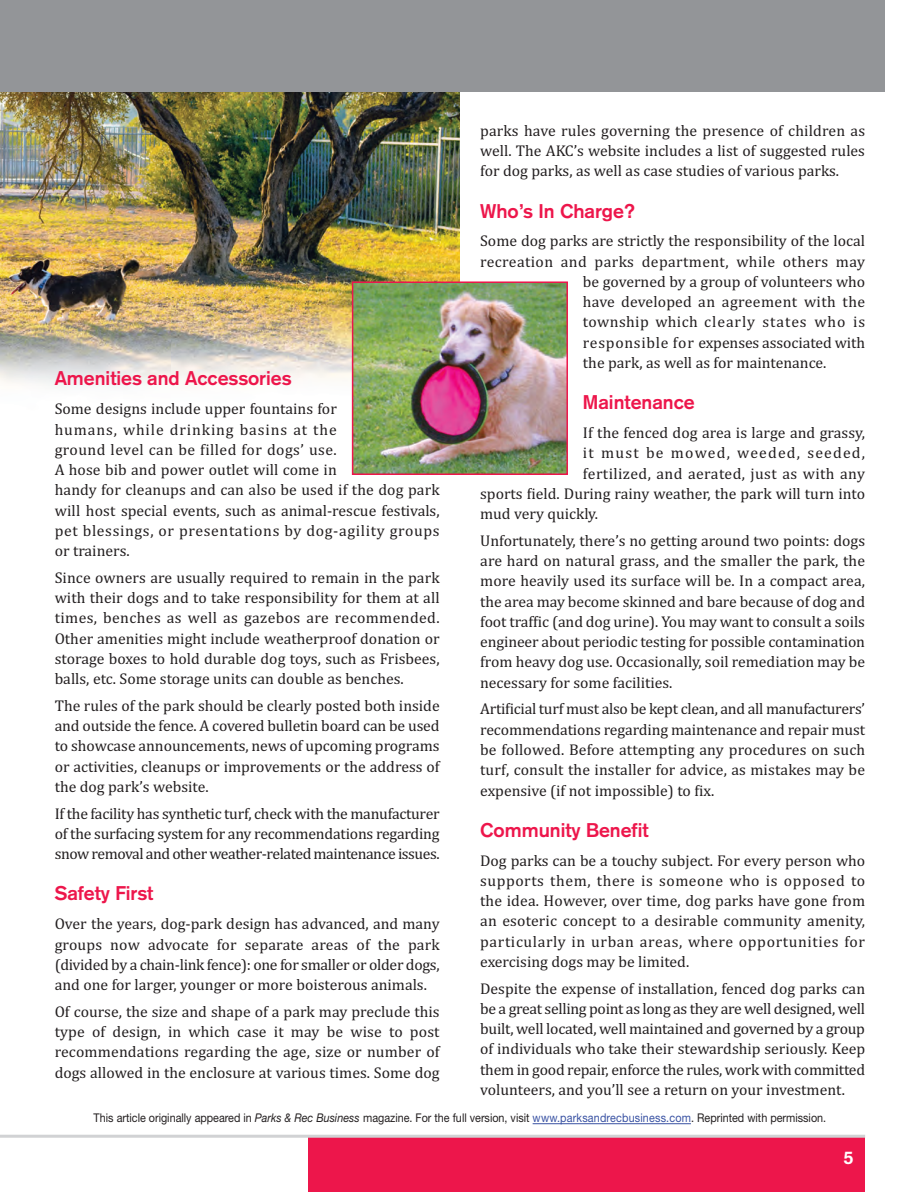
<style>
.page{position:relative;width:922px;height:1192px;background:#fff}
.page>*{position:absolute;margin:0;border:0;box-sizing:border-box;transform-origin:0 0}
.t1{font:700 19.5px "Akzidenz Grotesk";color:#ed164b}
.t2{font:700 18px "Akzidenz Grotesk";color:#fff}
.t3{font:15.75px/20.2px "Cambria";color:#231f20;text-align:justify}
.t4{font:15.75px "Cambria";letter-spacing:.025em;color:#231f20}
.t5{font:15.75px "Cambria";letter-spacing:.05em;color:#231f20}
.t6{font:15.75px "Cambria";letter-spacing:.075em;color:#231f20}
.t7{font:12px "Helvetica Neue";color:#231f20;scale:.9 1}
.s1{font-style:italic}
.s2{color:#3952a3}
</style>
<div class="page">
<img style="left:0;top:91px;width:460px;height:384px">
<hr style="left:532px;top:1123px;width:159px;height:1px;background:#3952a3">
<div style="left:0;top:0;width:884px;height:91px;background:#939598"></div>
<img style="left:355px;top:284px;width:210px;height:188px">
<div style="left:352px;top:281px;width:216px;height:194px;border:2px solid #ed164b"></div>
<div style="left:308px;top:1135px;width:557px;height:57px;background:#ed164b"></div>
<hr style="left:0;top:1134px;width:865px;height:3px;background:#d1d2d4">
<p class="t3" style="left:480px;top:122px;width:386px">parks have rules governing the presence of children as well. The AKC’s website includes a list of suggested rules for dog parks, as well as case studies of various parks.</p>
<h3 class="t1" style="left:480px;top:204px;width:156px">Who’s In Charge?</h3>
<p class="t3" style="left:480px;top:232px;width:386px">Some dog parks are strictly the responsibility of the local</p>
<p class="t4" style="left:480px;top:256px;width:386px">recreation and parks department, while others may</p>
<p class="t3" style="left:583px;top:273px;width:283px">be governed by a group of volunteers who</p>
<p class="t4" style="left:583px;top:296px;width:283px">have developed an agreement with the</p>
<p class="t5" style="left:583px;top:316px;width:283px">township which clearly states who is</p>
<p class="t3" style="left:583px;top:334px;width:284px">responsible for expenses associated with</p>
<p class="t3" style="left:583px;top:354px;width:245px">the park, as well as for maintenance.</p>
<h3 class="t1" style="left:583px;top:395px;width:113px">Maintenance</h3>
<p class="t3" style="left:583px;top:424px;width:283px">If the fenced dog area is large and grassy,</p>
<p class="t6" style="left:583px;top:447px;width:284px">it must be mowed, weeded, seeded,</p>
<p class="t4" style="left:583px;top:468px;width:283px">fertilized, and aerated, just as with any</p>
<p class="t3" style="left:480px;top:485px;width:386px">sports field. During rainy weather, the park will turn into</p>
<p class="t3" style="left:480px;top:505px;width:119px">mud very quickly.</p>
<p class="t3" style="left:480px;top:532px;width:386px">Unfortunately, there’s no getting around two points: dogs are hard on natural grass, and the smaller the park, the more heavily used its surface will be. In a compact area, the area may become skinned and bare because of dog and foot traffic (and dog urine). You may want to consult a soils engineer about periodic testing for possible contamination from heavy dog use. Occasionally, soil remediation may be necessary for some facilities.</p>
<p class="t3" style="left:480px;top:700px;width:386px">Artificial turf must also be kept clean, and all manufacturers’ recommendations regarding maintenance and repair must be followed. Before attempting any procedures on such turf, consult the installer for advice, as mistakes may be expensive (if not impossible) to fix.</p>
<h3 class="t1" style="left:480px;top:823px;width:170px">Community Benefit</h3>
<p class="t3" style="left:480px;top:852px;width:386px">Dog parks can be a touchy subject. For every person who supports them, there is someone who is opposed to the idea. However, over time, dog parks have gone from an esoteric concept to a desirable community amenity, particularly in urban areas, where opportunities for exercising dogs may be limited.</p>
<p class="t3" style="left:480px;top:980px;width:386px">Despite the expense of installation, fenced dog parks can be a great selling point as long as they are well designed, well built, well located, well maintained and governed by a group of individuals who take their stewardship seriously. Keep them in good repair, enforce the rules, work with committed volunteers, and you’ll see a return on your investment.</p>
<p class="t7" style="left:94px;top:1114px;width:815px">This article originally appeared in <span class="s1">Parks &amp; Rec Business</span> magazine. For the full version, visit <span class="s2">www.parksandrecbusiness.com</span>. Reprinted with permission.</p>
<h3 class="t1" style="left:55px;top:371px;width:238px">Amenities and Accessories</h3>
<p class="t3" style="left:55px;top:400px;width:386px;text-align:left">Some designs include upper fountains for<br>humans, while drinking basins at the<br>ground level can be filled for dogs’ use.<br>A hose bib and power outlet will come in<br>handy for cleanups and can also be used if the dog park will host special events, such as animal-rescue festivals, pet blessings, or presentations by dog-agility groups or trainers.</p>
<p class="t3" style="left:55px;top:569px;width:386px">Since owners are usually required to remain in the park with their dogs and to take responsibility for them at all times, benches as well as gazebos are recommended.<br>Other amenities might include weatherproof donation or storage boxes to hold durable dog toys, such as Frisbees, balls, etc. Some storage units can double as benches.</p>
<p class="t3" style="left:55px;top:697px;width:386px">The rules of the park should be clearly posted both inside and outside the fence. A covered bulletin board can be used to showcase announcements, news of upcoming programs or activities, cleanups or improvements or the address of the dog park’s website.</p>
<p class="t3" style="left:55px;top:805px;width:386px">If the facility has synthetic turf, check with the manufacturer of the surfacing system for any recommendations regarding snow removal and other weather-related maintenance issues.</p>
<h3 class="t1" style="left:55px;top:886px;width:100px">Safety First</h3>
<p class="t3" style="left:55px;top:915px;width:386px">Over the years, dog-park design has advanced, and many groups now advocate for separate areas of the park (divided by a chain-link fence): one for smaller or older dogs, and one for larger, younger or more boisterous animals.</p>
<p class="t3" style="left:55px;top:1003px;width:386px">Of course, the size and shape of a park may preclude this type of design, in which case it may be wise to post recommendations regarding the age, size or number of dogs allowed in the enclosure at various times. Some dog</p>
<p class="t2" style="left:843px;top:1151px;width:12px">5</p>
</div>
